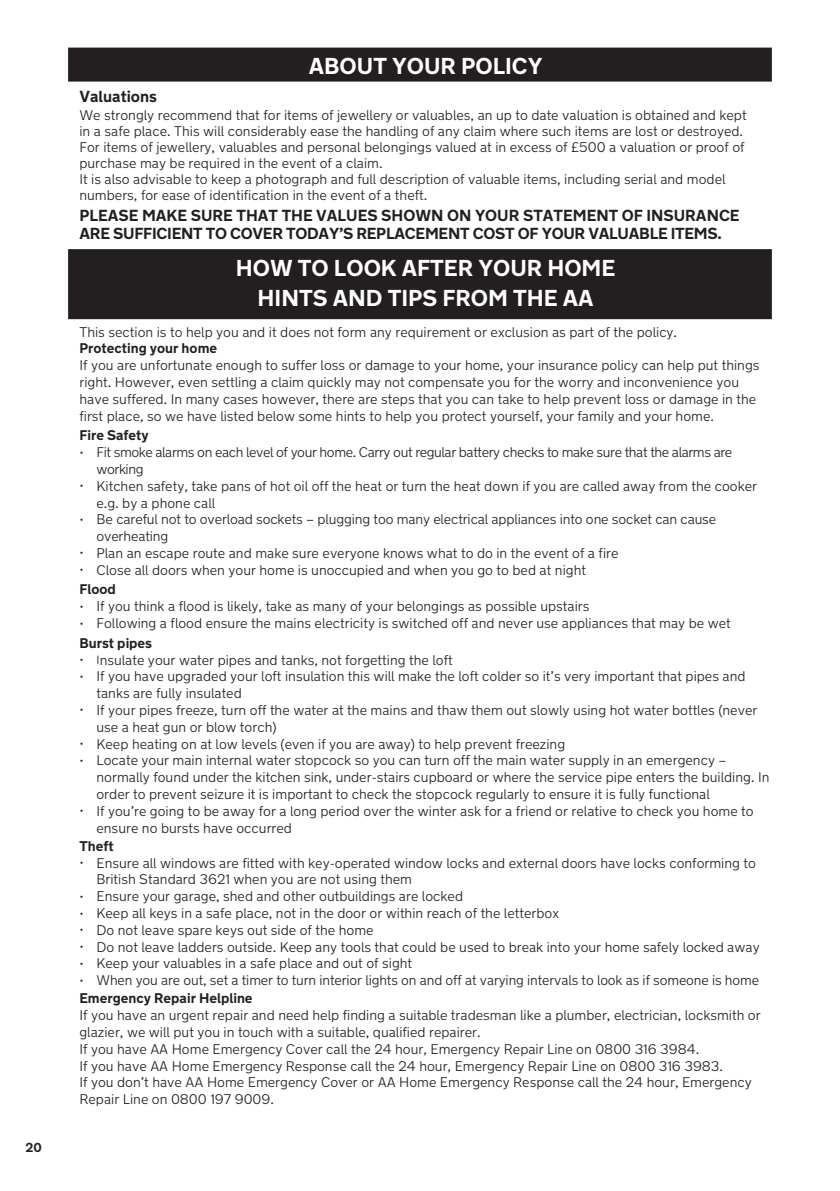
<style>
.page{position:relative;width:840px;height:1191px;background:#fff}
.page>*{position:absolute;margin:0;border:0;box-sizing:border-box;transform-origin:0 0}
.t1{font:700 23px/30px "New Transport";color:#fff;text-align:center}
.t2{font:700 16px/18px "New Transport";color:#231f20}
.t3{font:300 14px/16.8px "New Transport";color:#231f20}
.t4{font:300 14px/16.8px "New Transport";letter-spacing:-.03em;color:#231f20}
.t5{font:700 14px "New Transport";color:#231f20}
.t6{font:700 13px "New Transport";color:#231f20}
.s1{font-size:12px}
.s2{font-weight:700}
</style>
<div class="page">
<div style="left:68px;top:249px;width:703px;height:70px;background:#231f20"></div>
<div style="left:68px;top:48px;width:703px;height:34px;background:#231f20"></div>
<p class="t6" style="left:25px;top:1138px;width:18px">20</p>
<h1 class="t1" style="left:309px;top:51px;width:235px">ABOUT YOUR POLICY</h1>
<p class="t2" style="left:79px;top:87px;width:79px">Valuations</p>
<p class="t3" style="left:79px;top:107px;width:668px;line-height:16px">We strongly recommend that for items of jewellery or valuables, an up to date valuation is obtained and kept in a safe place. This will considerably ease the handling of any claim where such items are lost or destroyed.<br>For items of jewellery, valuables and personal belongings valued at in excess of £500 a valuation or proof of purchase may be required in the event of a claim.<br>It is also advisable to keep a photograph and full description of valuable items, including serial and model numbers, for ease of identification in the event of a theft.</p>
<p class="t2" style="left:79px;top:206px;width:661px">PLEASE MAKE SURE THAT THE VALUES SHOWN ON YOUR STATEMENT OF INSURANCE<br>ARE SUFFICIENT TO COVER TODAY’S REPLACEMENT COST OF YOUR VALUABLE ITEMS.</p>
<h1 class="t1" style="left:236px;top:253px;width:381px">HOW TO LOOK AFTER YOUR HOME<br>HINTS AND TIPS FROM THE AA</h1>
<p class="t3" style="left:79px;top:323px;width:599px">This section is to help you and it does not form any requirement or exclusion as part of the policy.</p>
<p class="t5" style="left:79px;top:340px;width:139px">Protecting your home</p>
<p class="t3" style="left:79px;top:357px;width:681px">If you are unfortunate enough to suffer loss or damage to your home, your insurance policy can help put things right. However, even settling a claim quickly may not compensate you for the worry and inconvenience you have suffered. In many cases however, there are steps that you can take to help prevent loss or damage in the first place, so we have listed below some hints to help you protect yourself, your family and your home.</p>
<p class="t5" style="left:79px;top:426px;width:71px">Fire Safety</p>
<p class="t4" style="left:96px;top:444px;width:637px;text-indent:-17px"><span class="s1">•</span> Fit smoke alarms on each level of your home. Carry out regular battery checks to make sure that the alarms are working</p>
<p class="t3" style="left:96px;top:477px;width:661px;text-indent:-17px"><span class="s1">•</span> Kitchen safety, take pans of hot oil off the heat or turn the heat down if you are called away from the cooker e.g. by a phone call</p>
<p class="t3" style="left:96px;top:511px;width:621px;text-indent:-17px"><span class="s1">•</span> Be careful not to overload sockets – plugging too many electrical appliances into one socket can cause overheating</p>
<p class="t3" style="left:79px;top:544px;width:540px"><span class="s1">•</span> Plan an escape route and make sure everyone knows what to do in the event of a fire</p>
<p class="t3" style="left:79px;top:560px;width:508px;line-height:19.6px"><span class="s1">•</span> Close all doors when your home is unoccupied and when you go to bed at night<br><span class="s2">Flood</span></p>
<p class="t3" style="left:79px;top:598px;width:511px"><span class="s1">•</span> If you think a flood is likely, take as many of your belongings as possible upstairs</p>
<p class="t3" style="left:79px;top:613px;width:652px;line-height:19.6px"><span class="s1">•</span> Following a flood ensure the mains electricity is switched off and never use appliances that may be wet<br><span class="s2">Burst pipes</span></p>
<p class="t3" style="left:79px;top:651px;width:374px"><span class="s1">• I</span>nsulate your water pipes and tanks, not forgetting the loft</p>
<p class="t3" style="left:96px;top:668px;width:650px;text-indent:-17px"><span class="s1">•</span> If you have upgraded your loft insulation this will make the loft colder so it’s very important that pipes and tanks are fully insulated</p>
<p class="t3" style="left:96px;top:701px;width:662px;text-indent:-17px"><span class="s1">•</span> If your pipes freeze, turn off the water at the mains and thaw them out slowly using hot water bottles (never use a heat gun or blow torch)</p>
<p class="t3" style="left:79px;top:735px;width:487px"><span class="s1">•</span> Keep heating on at low levels (even if you are away) to help prevent freezing</p>
<p class="t3" style="left:96px;top:752px;width:674px;text-indent:-17px"><span class="s1">•</span> Locate your main internal water stopcock so you can turn off the main water supply in an emergency – normally found under the kitchen sink, under-stairs cupboard or where the service pipe enters the building. In order to prevent seizure it is important to check the stopcock regularly to ensure it is fully functional</p>
<p class="t3" style="left:96px;top:802px;width:658px;text-indent:-17px"><span class="s1">•</span> If you’re going to be away for a long period over the winter ask for a friend or relative to check you home to ensure no bursts have occurred</p>
<p class="t5" style="left:79px;top:837px;width:36px">Theft</p>
<p class="t3" style="left:96px;top:854px;width:660px;text-indent:-17px"><span class="s1">•</span> Ensure all windows are fitted with key-operated window locks and external doors have locks conforming to<br>British Standard 3621 when you are not using them</p>
<p class="t3" style="left:79px;top:888px;width:385px"><span class="s1">•</span> Ensure your garage, shed and other outbuildings are locked</p>
<p class="t3" style="left:79px;top:904px;width:481px"><span class="s1">•</span> Keep all keys in a safe place, not in the door or within reach of the letterbox</p>
<p class="t3" style="left:79px;top:921px;width:295px"><span class="s1">•</span> Do not leave spare keys out side of the home</p>
<p class="t3" style="left:79px;top:938px;width:681px"><span class="s1">•</span> Do not leave ladders outside. Keep any tools that could be used to break into your home safely locked away</p>
<p class="t3" style="left:79px;top:955px;width:334px"><span class="s1">•</span> Keep your valuables in a safe place and out of sight</p>
<p class="t3" style="left:79px;top:971px;width:680px;line-height:18.2px"><span class="s1">•</span> When you are out, set a timer to turn interior lights on and off at varying intervals to look as if someone is home<br><span class="s2">Emergency Repair Helpline</span></p>
<p class="t3" style="left:79px;top:1007px;width:682px">If you have an urgent repair and need help finding a suitable tradesman like a plumber, electrician, locksmith or glazier, we will put you in touch with a suitable, qualified repairer.<br>If you have AA Home Emergency Cover call the 24 hour, Emergency Repair Line on 0800 316 3984.<br>If you have AA Home Emergency Response call the 24 hour, Emergency Repair Line on 0800 316 3983.<br>If you don’t have AA Home Emergency Cover or AA Home Emergency Response call the 24 hour, Emergency Repair Line on 0800 197 9009.</p>
</div>
